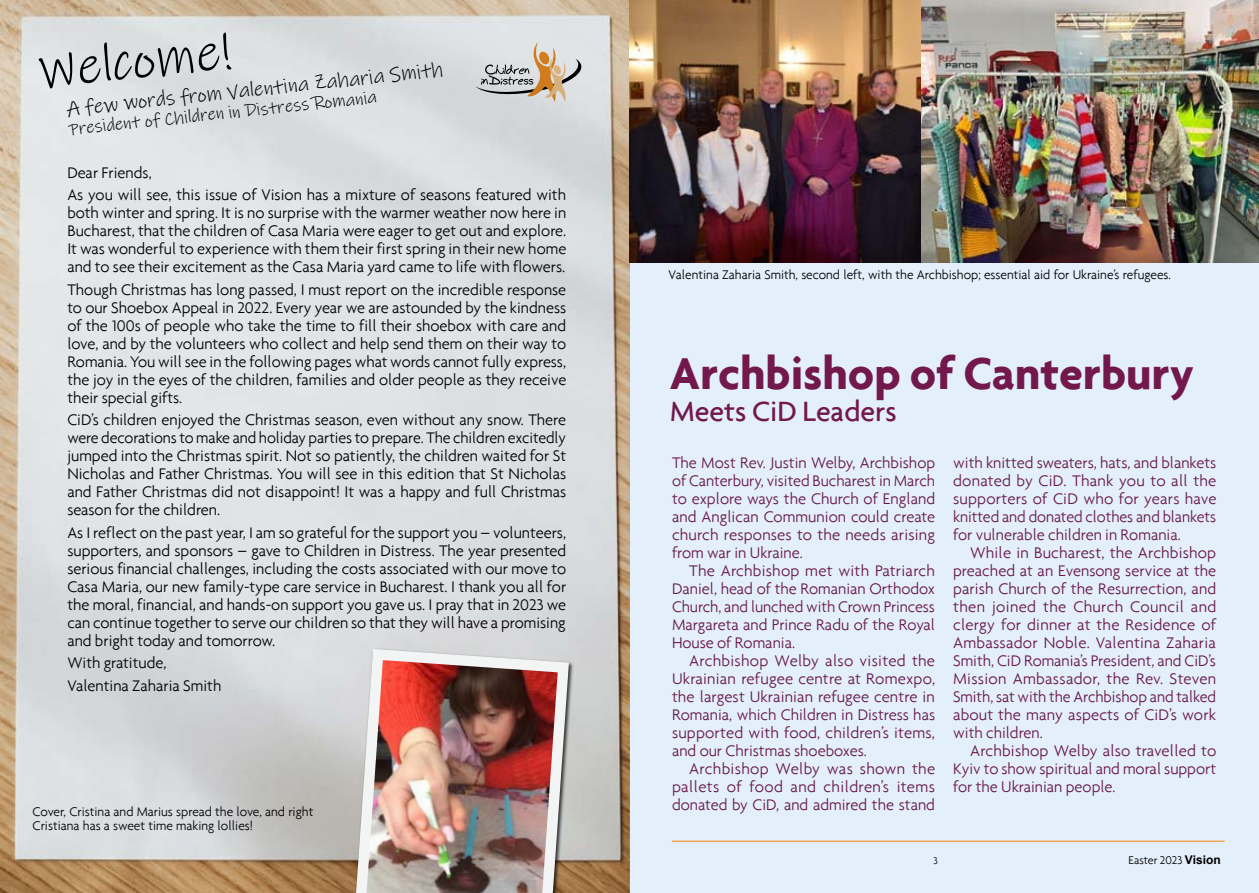
<style>
.page{position:relative;width:1259px;height:893px;background:#fff}
.page>*{position:absolute;margin:0;border:0;box-sizing:border-box;transform-origin:0 0}
.t1{font:54px "Ink Free";color:#000}
.t2{font:700 48px "Agenda";color:#72184c}
.t3{font:500 30px "Agenda";color:#72184c}
.t4{font:21px "Ink Free";color:#000}
.t5{font:18px "Ink Free";color:#000}
.t6{font:300 16.5px/18px "Agenda";color:#000;text-align:justify}
.t7{font:300 16.5px/18px "Agenda";color:#66164b;text-align:justify}
.t8{font:300 13.5px/14.2px "Agenda";color:#000}
.t9{font:300 12px "Agenda";color:#000}
.s1{font-family:"Arial";font-weight:700}
</style>
<div class="page">
<img style="left:0;top:0;width:629px;height:893px">
<svg style="left:475px;top:42px;width:108px;height:60px;background:#cac4bb"></svg>
<div style="left:629px;top:0;width:630px;height:893px;background:#e3effa"></div>
<img style="left:629px;top:0;width:292px;height:263px">
<img style="left:349px;top:643px;width:225px;height:250px">
<img style="left:921px;top:0;width:338px;height:263px">
<hr style="left:672px;top:841px;width:552px;height:1px;background:#f7901e">
<h1 class="t1" style="left:35px;top:36px;width:195px;rotate:-6deg">Welcome!</h1>
<p class="t4" style="left:65px;top:95px;width:380px;rotate:-6deg">A few words from Valentina Zaharia Smith</p>
<p class="t5" style="left:68px;top:117px;width:311px;rotate:-6deg">President of Children in Distress Romania</p>
<p class="t6" style="left:67px;top:161px;width:500px;line-height:22.5px">Dear Friends,<br>As you will see, this issue of Vision has a mixture of seasons featured with</p>
<p class="t6" style="left:67px;top:204px;width:500px">both winter and spring. It is no surprise with the warmer weather now here in Bucharest, that the children of Casa Maria were eager to get out and explore.<br>It was wonderful to experience with them their first spring in their new home and to see their excitement as the Casa Maria yard came to life with flowers.</p>
<p class="t6" style="left:67px;top:280px;width:500px">Though Christmas has long passed, I must report on the incredible response to our Shoebox Appeal in 2022. Every year we are astounded by the kindness of the 100s of people who take the time to fill their shoebox with care and love, and by the volunteers who collect and help send them on their way to Romania. You will see in the following pages what words cannot fully express, the joy in the eyes of the children, families and older people as they receive their special gifts.</p>
<p class="t6" style="left:67px;top:411px;width:500px">CiD’s children enjoyed the Christmas season, even without any snow. There were decorations to make and holiday parties to prepare. The children excitedly jumped into the Christmas spirit. Not so patiently, the children waited for St Nicholas and Father Christmas. You will see in this edition that St Nicholas and Father Christmas did not disappoint! It was a happy and full Christmas season for the children.</p>
<p class="t6" style="left:67px;top:523px;width:500px">As I reflect on the past year, I am so grateful for the support you – volunteers, supporters, and sponsors – gave to Children in Distress. The year presented serious financial challenges, including the costs associated with our move to Casa Maria, our new family-type care service in Bucharest. I thank you all for the moral, financial, and hands-on support you gave us. I pray that in 2023 we can continue together to serve our children so that they will have a promising and bright today and tomorrow.</p>
<p class="t6" style="left:67px;top:652px;width:155px;line-height:22.5px">With gratitude,<br>Valentina Zaharia Smith</p>
<p class="t8" style="left:33px;top:804px;width:282px">Cover, Cristina and Marius spread the love, and right<br>Cristiana has a sweet time making lollies!</p>
<p class="t8" style="left:668px;top:268px;width:504px">Valentina Zaharia Smith, second left, with the Archbishop; essential aid for Ukraine’s refugees.</p>
<h2 class="t2" style="left:670px;top:344px;width:525px">Archbishop of Canterbury</h2>
<h3 class="t3" style="left:670px;top:393px;width:228px">Meets CiD Leaders</h3>
<p class="t7" style="left:672px;top:453px;width:265px">The Most Rev. Justin Welby, Archbishop of Canterbury, visited Bucharest in March to explore ways the Church of England and Anglican Communion could create church responses to the needs arising from war in Ukraine.</p>
<p class="t7" style="left:672px;top:561px;width:265px;text-indent:17px">The Archbishop met with Patriarch Daniel, head of the Romanian Orthodox Church, and lunched with Crown Princess Margareta and Prince Radu of the Royal House of Romania.</p>
<p class="t7" style="left:672px;top:651px;width:265px;text-indent:17px">Archbishop Welby also visited the Ukrainian refugee centre at Romexpo, the largest Ukrainian refugee centre in Romania, which Children in Distress has supported with food, children’s items, and our Christmas shoeboxes.</p>
<p class="t7" style="left:672px;top:759px;width:265px;text-indent:17px">Archbishop Welby was shown the pallets of food and children’s items donated by CiD, and admired the stand</p>
<p class="t7" style="left:953px;top:453px;width:265px">with knitted sweaters, hats, and blankets donated by CiD. Thank you to all the supporters of CiD who for years have knitted and donated clothes and blankets for vulnerable children in Romania.</p>
<p class="t7" style="left:953px;top:543px;width:265px;text-indent:17px">While in Bucharest, the Archbishop preached at an Evensong service at the parish Church of the Resurrection, and then joined the Church Council and clergy for dinner at the Residence of Ambassador Noble. Valentina Zaharia Smith, CiD Romania’s President, and CiD’s Mission Ambassador, the Rev. Steven Smith, sat with the Archbishop and talked about the many aspects of CiD’s work with children.</p>
<p class="t7" style="left:953px;top:741px;width:265px;text-indent:17px">Archbishop Welby also travelled to Kyiv to show spiritual and moral support for the Ukrainian people.</p>
<p class="t9" style="left:1128px;top:853px;width:94px">Easter 2023 <span class="s1">Vision</span></p>
</div>
